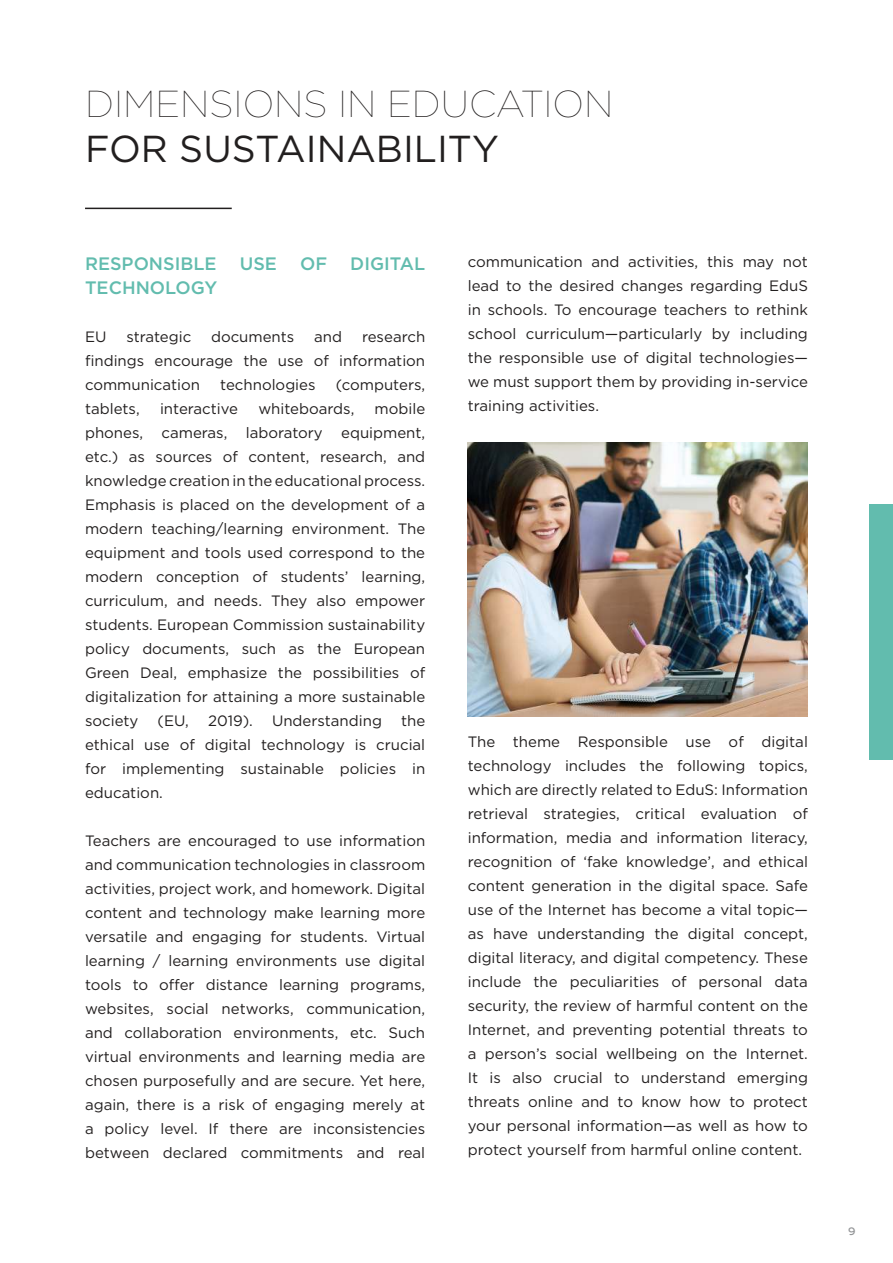
<style>
.page{position:relative;width:893px;height:1263px;background:#fff}
.page>*{position:absolute;margin:0;border:0;box-sizing:border-box;transform-origin:0 0}
.t1{font:100 37.5px "Gotham";color:#221f1f}
.t2{font:37.5px "Gotham";color:#221f1f}
.t3{font:500 18px "Gotham";color:#62bcae}
.t4{font:15px/24px "Gotham";color:#221f1f;text-align:justify}
.t5{font:12px "Weber";color:#939597}
</style>
<div class="page">
<div style="left:870px;top:504px;width:23px;height:255px;background:#62bcae"></div>
<hr style="left:85px;top:208px;width:147px;height:1px;background:#221f1f">
<img style="left:468px;top:442px;width:340px;height:274px">
<h1 class="t1" style="left:85px;top:85px;width:530px">DIMENSIONS IN EDUCATION</h1>
<h1 class="t2" style="left:85px;top:128px;width:415px">FOR SUSTAINABILITY</h1>
<p class="t3" style="left:85px;top:253px;width:133px">RESPONSIBLE</p>
<p class="t3" style="left:240px;top:253px;width:39px">USE</p>
<p class="t3" style="left:300px;top:253px;width:29px">OF</p>
<p class="t3" style="left:350px;top:253px;width:76px">DIGITAL</p>
<p class="t3" style="left:85px;top:277px;width:134px">TECHNOLOGY</p>
<p class="t4" style="left:85px;top:324px;width:23px">EU</p>
<p class="t4" style="left:126px;top:324px;width:66px">strategic</p>
<p class="t4" style="left:211px;top:324px;width:85px">documents</p>
<p class="t4" style="left:314px;top:324px;width:29px">and</p>
<p class="t4" style="left:85px;top:324px;width:342px;text-indent:277px">research findings encourage the use of information communication</p>
<p class="t4" style="left:220px;top:372px;width:97px">technologies</p>
<p class="t4" style="left:336px;top:372px;width:91px">(computers,</p>
<p class="t4" style="left:85px;top:396px;width:56px">tablets,</p>
<p class="t4" style="left:160px;top:396px;width:80px">interactive</p>
<p class="t4" style="left:258px;top:396px;width:98px">whiteboards,</p>
<p class="t4" style="left:85px;top:396px;width:342px;text-indent:290px">mobile phones, cameras, laboratory equipment, etc.) as sources of content, research, and knowledge creation in the educational process.<br>Emphasis is placed on the development of a modern teaching/learning environment. The equipment and tools used correspond to the modern conception of students’ learning, curriculum, and needs. They also empower students. European Commission sustainability policy documents, such as the European Green Deal, emphasize the possibilities of digitalization for attaining a more sustainable society</p>
<p class="t4" style="left:85px;top:708px;width:342px;text-indent:316px">the ethical use of digital technology is crucial for implementing sustainable policies in education.</p>
<p class="t4" style="left:85px;top:828px;width:342px">Teachers are encouraged to use information and communication technologies in classroom activities, project work, and homework. Digital content and technology make learning more versatile and engaging for students. Virtual learning / learning environments use digital tools to offer distance learning programs, websites, social networks, communication, and collaboration environments, etc. Such virtual environments and learning media are chosen purposefully and are secure. Yet here, again, there is a risk of engaging merely at a policy level. If there are inconsistencies between declared commitments and real</p>
<p class="t4" style="left:158px;top:708px;width:33px">(EU,</p>
<p class="t4" style="left:208px;top:708px;width:46px">2019).</p>
<p class="t4" style="left:272px;top:708px;width:111px">Understanding</p>
<p class="t4" style="left:468px;top:250px;width:342px">communication and activities, this may not lead to the desired changes regarding EduS in schools. To encourage teachers to rethink school curriculum—particularly by including the responsible use of digital technologies— we must support them by providing in-service training activities.</p>
<p class="t4" style="left:468px;top:730px;width:342px">The theme Responsible use of digital technology includes the following topics, which are directly related to EduS: Information retrieval strategies, critical evaluation of information, media and information literacy, recognition of ‘fake knowledge’, and ethical content generation in the digital space. Safe use of the Internet has become a vital topic— as have understanding the digital concept, digital literacy, and digital competency. These include the peculiarities of personal data security, the review of harmful content on the Internet, and preventing potential threats to a person’s social wellbeing on the Internet.<br>It is also crucial to understand emerging threats online and to know how to protect your personal information—as well as how to protect yourself from harmful online content.</p>
<p class="t5" style="left:848px;top:1224px;width:9px">9</p>
</div>
